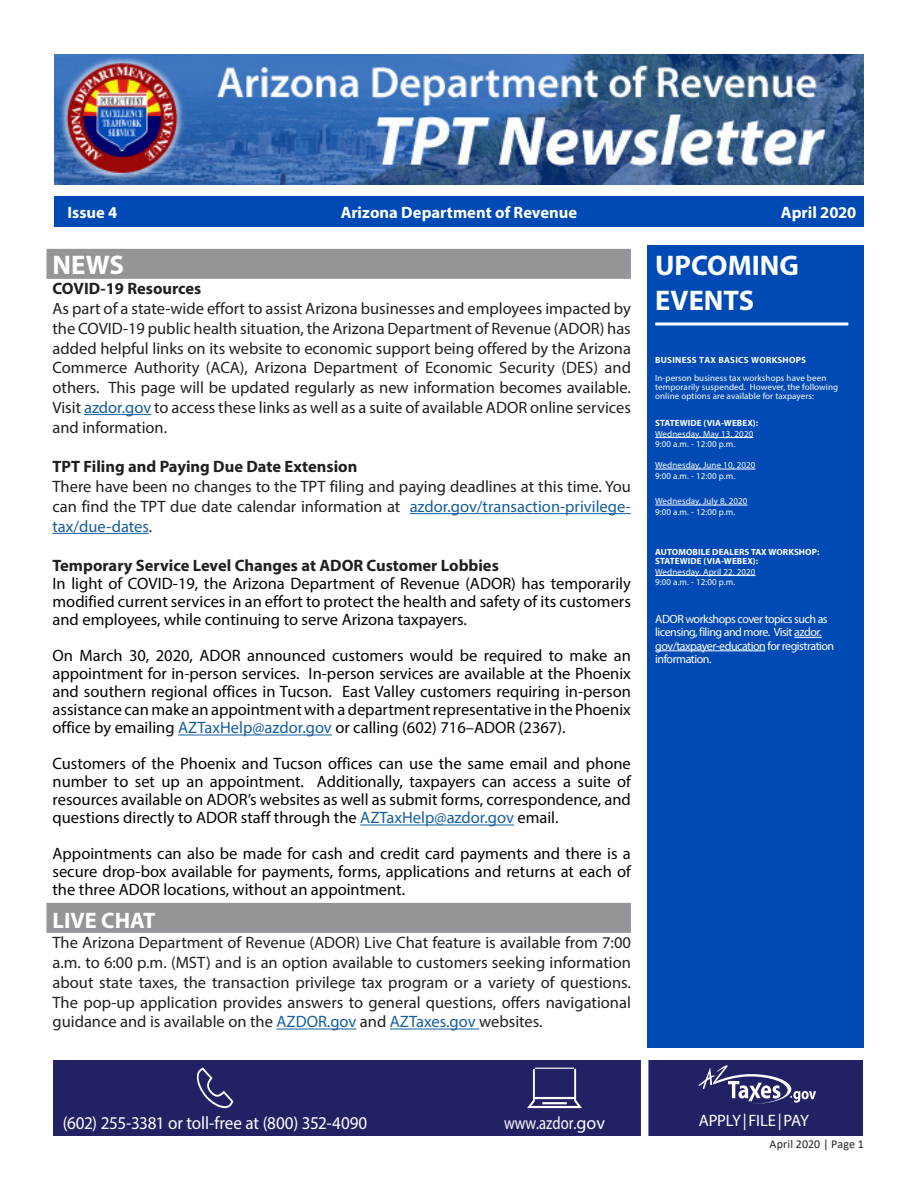
<style>
.page{position:relative;width:918px;height:1188px;background:#fff}
.page>*{position:absolute;margin:0;border:0;box-sizing:border-box;transform-origin:0 0}
.t1{font:700 28.5px "Myriad Pro";color:#fff}
.Headers{font:700 27px "Myriad Pro";color:#fff}
.Headers-2{font:700 22.5px "Myriad Pro";color:#fff}
.t2{font:18px "Myriad Pro";color:#fff;scale:.95 1}
.t3{font:18px "Myriad Pro";color:#fff;scale:.81 1}
.t4{font:16.5px/18px "Myriad Pro";color:#040503;text-align:justify}
.t5{font:16.5px/19.8px "Myriad Pro";color:#231f20;text-align:justify}
.t6{font:700 16.5px "Myriad Pro";color:#231f20}
.t7{font:700 16.5px "Myriad Pro";color:#fff}
.t8{font:16.5px "Myriad Pro";letter-spacing:-.02em;color:#fff}
.t9{font:12px/13.5px "Myriad Pro";letter-spacing:-.04em;color:#fff}
.t10{font:12px "Calibri";letter-spacing:.01em;color:#231f20}
.t11{font:9px/9px "Myriad Pro";letter-spacing:.01em;color:#fff}
.t12{font:700 9px "Myriad Pro";letter-spacing:.01em;color:#fff}
.t13{font:700 9px "Myriad Pro";letter-spacing:.03em;color:#fff}
.s1{color:#175d9e}
</style>
<div class="page">
<img style="left:54px;top:54px;width:810px;height:131px">
<div style="left:53px;top:1060px;width:810px;height:76px;background:#222163"></div>
<svg style="left:527px;top:1068px;width:55px;height:40px"></svg>
<svg style="left:197px;top:1068px;width:36px;height:40px"></svg>
<svg style="left:698px;top:1065px;width:118px;height:39px"></svg>
<div style="left:641px;top:1053px;width:7px;height:89px;background:#fff"></div>
<div style="left:47px;top:249px;width:584px;height:30px;background:#939598"></div>
<hr style="left:84px;top:414px;width:67px;height:1px;background:#175d9e">
<hr style="left:410px;top:513px;width:221px;height:1px;background:#175d9e">
<hr style="left:53px;top:533px;width:96px;height:1px;background:#175d9e">
<hr style="left:178px;top:735px;width:154px;height:1px;background:#175d9e">
<hr style="left:360px;top:825px;width:154px;height:1px;background:#175d9e">
<div style="left:47px;top:903px;width:584px;height:30px;background:#939598"></div>
<hr style="left:276px;top:1029px;width:80px;height:1px;background:#175d9e">
<hr style="left:390px;top:1029px;width:89px;height:1px;background:#175d9e">
<div style="left:54px;top:196px;width:810px;height:31px;background:#004ab5"></div>
<div style="left:648px;top:245px;width:216px;height:803px;background:#004ab5"></div>
<hr style="left:655px;top:437px;width:98px;height:1px;background:#fff">
<hr style="left:655px;top:469px;width:100px;height:1px;background:#fff">
<hr style="left:655px;top:505px;width:93px;height:1px;background:#fff">
<hr style="left:655px;top:575px;width:101px;height:1px;background:#fff">
<svg style="left:794px;top:637px;width:28px;height:1px"></svg>
<hr style="left:655px;top:651px;width:110px;height:1px;background:#fff">
<svg style="left:655px;top:322px;width:193px;height:4px"></svg>
<p class="t7" style="left:68px;top:201px;width:51px">Issue 4</p>
<p class="t7" style="left:341px;top:201px;width:238px">Arizona Department of Revenue</p>
<p class="t7" style="left:781px;top:201px;width:77px">April 2020</p>
<p class="t1" style="left:655px;top:247px;width:145px">UPCOMING</p>
<p class="t1" style="left:655px;top:281px;width:101px">EVENTS</p>
<p class="Headers" style="left:53px;top:248px;width:73px">NEWS</p>
<p class="t6" style="left:53px;top:278px;width:150px">COVID-19 Resources</p>
<p class="t5" style="left:53px;top:298px;width:580px">As part of a state-wide effort to assist Arizona businesses and employees impacted by the COVID-19 public health situation, the Arizona Department of Revenue (ADOR) has added helpful links on its website to economic support being offered by the Arizona Commerce Authority (ACA), Arizona Department of Economic Security (DES) and others. This page will be updated regularly as new information becomes available.<br>Visit <span class="s1">azdor.gov</span> to access these links as well as a suite of available ADOR online services and information.</p>
<p class="t6" style="left:53px;top:456px;width:306px">TPT Filing and Paying Due Date Extension</p>
<p class="t5" style="left:53px;top:476px;width:580px">There have been no changes to the TPT filing and paying deadlines at this time. You can find the TPT due date calendar information at <span class="s1">azdor.gov/transaction-privilege&shy;tax/due-dates</span>.</p>
<p class="t6" style="left:53px;top:555px;width:448px">Temporary Service Level Changes at ADOR Customer Lobbies</p>
<p class="t4" style="left:53px;top:575px;width:580px">In light of COVID-19, the Arizona Department of Revenue (ADOR) has temporarily modified current services in an effort to protect the health and safety of its customers and employees, while continuing to serve Arizona taxpayers.</p>
<p class="t4" style="left:53px;top:647px;width:580px">On March 30, 2020, ADOR announced customers would be required to make an appointment for in-person services. In-person services are available at the Phoenix and southern regional offices in Tucson. East Valley customers requiring in-person assistance can make an appointment with a department representative in the Phoenix office by emailing <span class="s1">AZTaxHelp@azdor.gov</span> or calling (602) 716–ADOR (2367).</p>
<p class="t4" style="left:53px;top:755px;width:580px">Customers of the Phoenix and Tucson offices can use the same email and phone number to set up an appointment. Additionally, taxpayers can access a suite of resources available on ADOR’s websites as well as submit forms, correspondence, and questions directly to ADOR staff through the <span class="s1">AZTaxHelp@azdor.gov</span> email.</p>
<p class="t4" style="left:53px;top:845px;width:580px">Appointments can also be made for cash and credit card payments and there is a secure drop-box available for payments, forms, applications and returns at each of the three ADOR locations, without an appointment.</p>
<p class="Headers-2" style="left:53px;top:906px;width:104px">LIVE CHAT</p>
<p class="t5" style="left:53px;top:932px;width:580px">The Arizona Department of Revenue (ADOR) Live Chat feature is available from 7:00 a.m. to 6:00 p.m. (MST) and is an option available to customers seeking information about state taxes, the transaction privilege tax program or a variety of questions.<br>The pop-up application provides answers to general questions, offers navigational guidance and is available on the <span class="s1">AZDOR.gov</span> and <span class="s1">AZTaxes.gov</span> websites.</p>
<p class="t13" style="left:655px;top:354px;width:152px">BUSINESS TAX BASICS WORKSHOPS</p>
<p class="t11" style="left:655px;top:373px;width:185px">In-person business tax workshops have been temporarily suspended. However, the following online options are available for taxpayers:</p>
<p class="t12" style="left:655px;top:417px;width:105px">STATEWIDE (VIA-WEBEX):</p>
<p class="t11" style="left:655px;top:429px;width:100px">Wednesday, May 13, 2020</p>
<p class="t11" style="left:655px;top:439px;width:82px">9:00 a.m. - 12:00 p.m.</p>
<p class="t11" style="left:655px;top:460px;width:102px">Wednesday, June 10, 2020</p>
<p class="t11" style="left:655px;top:471px;width:82px">9:00 a.m. - 12:00 p.m.</p>
<p class="t11" style="left:655px;top:496px;width:94px">Wednesday, July 8, 2020</p>
<p class="t11" style="left:655px;top:507px;width:82px">9:00 a.m. - 12:00 p.m.</p>
<p class="t12" style="left:655px;top:546px;width:166px">AUTOMOBILE DEALERS TAX WORKSHOP:</p>
<p class="t12" style="left:655px;top:555px;width:105px">STATEWIDE (VIA-WEBEX):</p>
<p class="t11" style="left:655px;top:567px;width:102px">Wednesday, April 22, 2020</p>
<p class="t11" style="left:655px;top:577px;width:82px">9:00 a.m. - 12:00 p.m.</p>
<p class="t9" style="left:655px;top:612px;width:181px">ADOR workshops cover topics such as licensing, filing and more. Visit azdor. gov/taxpayer-education for registration information.</p>
<p class="t2" style="left:63px;top:1112px;width:322px">(602) 255-3381 or toll-free at (800) 352-4090</p>
<p class="t3" style="left:504px;top:1112px;width:126px">www.azdor.gov</p>
<p class="t8" style="left:699px;top:1110px;width:112px">APPLY | FILE | PAY</p>
<p class="t10" style="left:770px;top:1135px;width:96px">April 2020 | Page 1</p>
</div>
